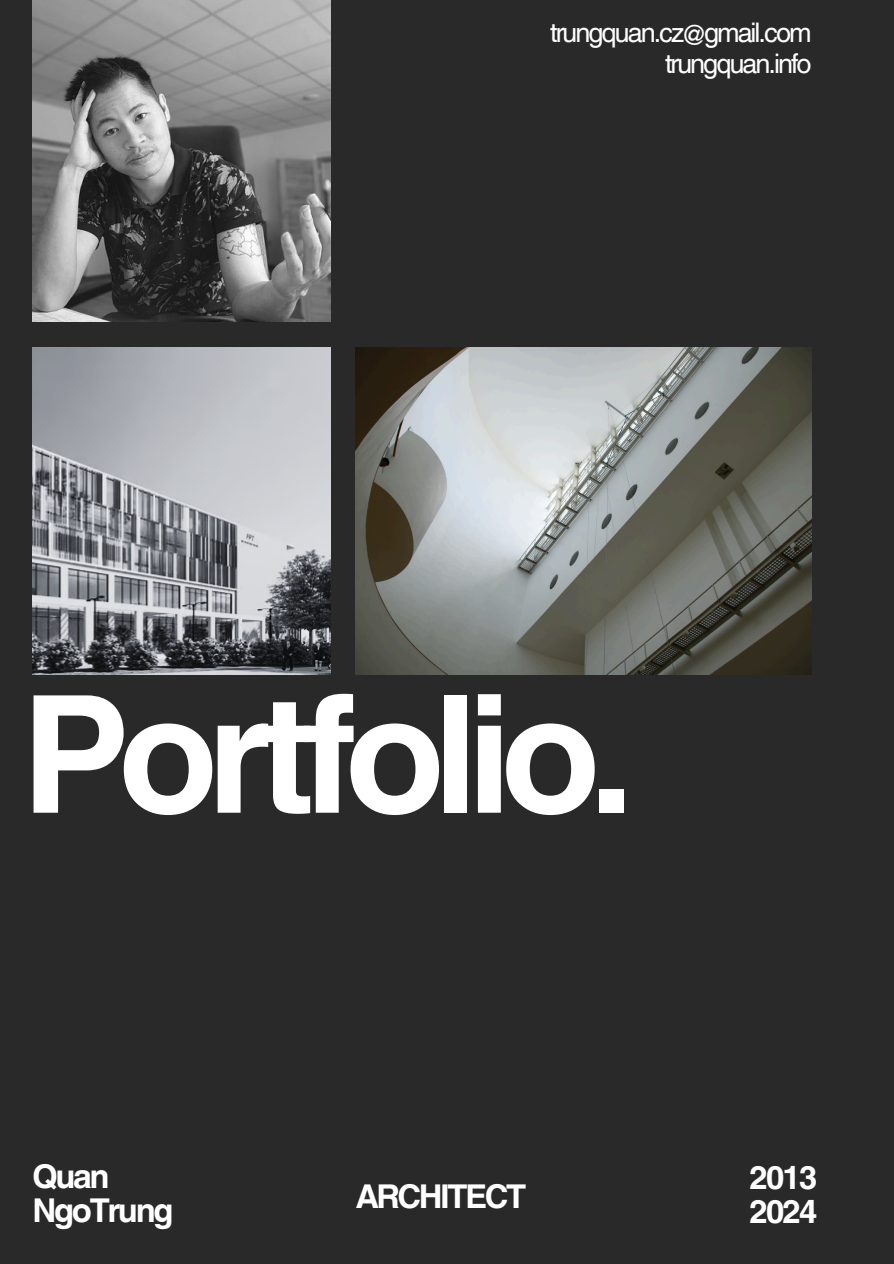
<style>
.page{position:relative;width:894px;height:1264px;background:#fff}
.page>*{position:absolute;margin:0;border:0;box-sizing:border-box;transform-origin:0 0}
.t1{font:700 163.35px "Helvetica World";letter-spacing:-.07em;color:#fff}
.t2{font:700 32.85px/33.8px "Helvetica World";letter-spacing:-.07em;color:#fff}
.t3{font:27px "Helvetica World";letter-spacing:-.07em;color:#fff}
</style>
<div class="page">
<div style="left:0;top:0;width:893px;height:1263px;background:#292929"></div>
<img style="left:355px;top:347px;width:456px;height:327px">
<img style="left:32px;top:0;width:299px;height:322px">
<img style="left:32px;top:347px;width:298px;height:327px">
<p class="t3" style="left:550px;top:17px;width:263px">trungquan.cz@gmail.com</p>
<p class="t3" style="left:665px;top:47px;width:148px">trungquan.info</p>
<p class="t1" style="left:22px;top:621px;width:614px">Portfolio.</p>
<p class="t2" style="left:32px;top:1156px;width:143px">Quan<br>NgoTrung</p>
<p class="t2" style="left:355px;top:1176px;width:172px">ARCHITECT</p>
<p class="t2" style="left:749px;top:1156px;width:70px">2013<br>2024</p>
</div>
